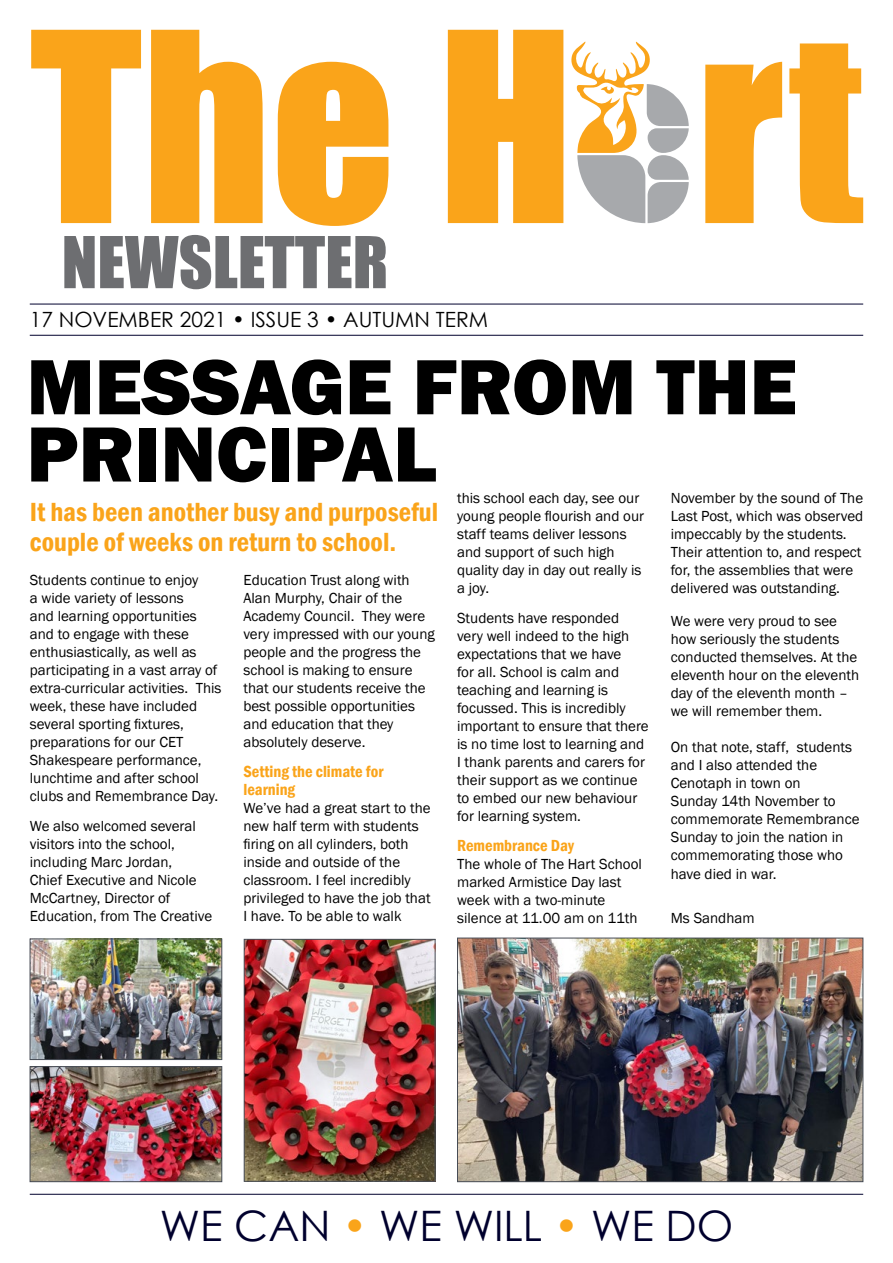
<style>
.page{position:relative;width:893px;height:1263px;background:#fff}
.page>*{position:absolute;margin:0;border:0;box-sizing:border-box;transform-origin:0 0}
.t1{font:244.5px "Impact";color:#faa41a}
.t2{font:800 81px/67.2px "Franklin Gothic";color:#000}
.t3{font:66px "Impact";color:#6d6e71}
.t4{font:42px "Century Gothic";color:#00002d}
.t5{font:600 condensed 27px/30px "Franklin Gothic";color:#faa41a}
.t6{font:21px "Century Gothic";color:#000}
.t7{font:600 condensed 16.5px/18px "Franklin Gothic";color:#faa41a}
.t8{font:15px/18px "Franklin Gothic";color:#000}
.s1{color:#faa41a}
</style>
<div class="page">
<hr style="left:30px;top:1194px;width:833px;height:1px;background:#00002d">
<hr style="left:30px;top:304px;width:833px;height:1px;background:#00002d">
<hr style="left:30px;top:335px;width:833px;height:1px;background:#00002d">
<svg style="left:571px;top:42px;width:118px;height:181px"></svg>
<img style="left:32px;top:941px;width:188px;height:117px">
<div style="left:30px;top:939px;width:192px;height:121px;border:1px solid #474c55"></div>
<img style="left:32px;top:1068px;width:188px;height:112px">
<div style="left:30px;top:1066px;width:192px;height:116px;border:1px solid #474c55"></div>
<img style="left:459px;top:940px;width:402px;height:240px">
<div style="left:457px;top:938px;width:406px;height:244px;border:1px solid #474c55"></div>
<img style="left:246px;top:941px;width:187px;height:238px">
<div style="left:244px;top:939px;width:191px;height:242px;border:1px solid #474c55"></div>
<h1 class="t1" style="left:30px;top:-63px;width:835px">The Hart</h1>
<h3 class="t3" style="left:62px;top:211px;width:328px">NEWSLETTER</h3>
<h3 class="t6" style="left:30px;top:305px;width:460px">17 NOVEMBER 2021 • ISSUE 3 • AUTUMN TERM</h3>
<h2 class="t2" style="left:27px;top:353px;width:772px">MESSAGE FROM THE<br>PRINCIPAL</h2>
<p class="t8" style="left:457px;top:489px;width:188px">this school each day, see our young people flourish and our staff teams deliver lessons and support of such high quality day in day out really is a joy.</p>
<p class="t8" style="left:457px;top:609px;width:193px">Students have responded very well indeed to the high expectations that we have<br>for all. School is calm and teaching and learning is focussed. This is incredibly important to ensure that there is no time lost to learning and<br>I thank parents and carers for their support as we continue to embed our new behaviour for learning system.</p>
<p class="t7" style="left:457px;top:836px;width:118px">Remembrance Day</p>
<p class="t8" style="left:457px;top:855px;width:186px">The whole of The Hart School marked Armistice Day last week with a two-minute silence at 11.00 am on 11th</p>
<p class="t8" style="left:671px;top:489px;width:194px">November by the sound of The<br>Last Post, which was observed impeccably by the students.<br>Their attention to, and respect for, the assemblies that were delivered was outstanding.</p>
<p class="t8" style="left:671px;top:612px;width:190px">We were very proud to see how seriously the students conducted themselves. At the eleventh hour on the eleventh day of the eleventh month – we will remember them.</p>
<p class="t8" style="left:671px;top:738px;width:190px">On that note, staff, students and I also attended the<br>Cenotaph in town on<br>Sunday 14th November to commemorate Remembrance<br>Sunday to join the nation in commemorating those who</p>
<p class="t8" style="left:671px;top:865px;width:107px">have died in war.</p>
<p class="t8" style="left:671px;top:909px;width:85px">Ms Sandham</p>
<h3 class="t5" style="left:30px;top:496px;width:410px">It has been another busy and purposeful couple of weeks on return to school.</h3>
<p class="t8" style="left:30px;top:572px;width:193px">Students continue to enjoy<br>a wide variety of lessons<br>and learning opportunities and to engage with these enthusiastically, as well as participating in a vast array of extra-curricular activities. This week, these have included several sporting fixtures, preparations for our CET<br>Shakespeare performance, lunchtime and after school clubs and Remembrance Day.</p>
<p class="t8" style="left:30px;top:818px;width:184px">We also welcomed several visitors into the school, including Marc Jordan,<br>Chief Executive and Nicole<br>McCartney, Director of<br>Education, from The Creative</p>
<p class="t8" style="left:243px;top:572px;width:193px">Education Trust along with<br>Alan Murphy, Chair of the<br>Academy Council. They were very impressed with our young people and the progress the school is making to ensure that our students receive the best possible opportunities and education that they absolutely deserve.</p>
<p class="t7" style="left:243px;top:762px;width:142px">Setting the climate for learning</p>
<p class="t8" style="left:243px;top:800px;width:189px">We’ve had a great start to the new half term with students firing on all cylinders, both inside and outside of the classroom. I feel incredibly privileged to have the job that<br>I have. To be able to walk</p>
<h3 class="t4" style="left:160px;top:1197px;width:575px">WE CAN <span class="s1">•</span> WE WILL <span class="s1">•</span> WE DO</h3>
</div>
